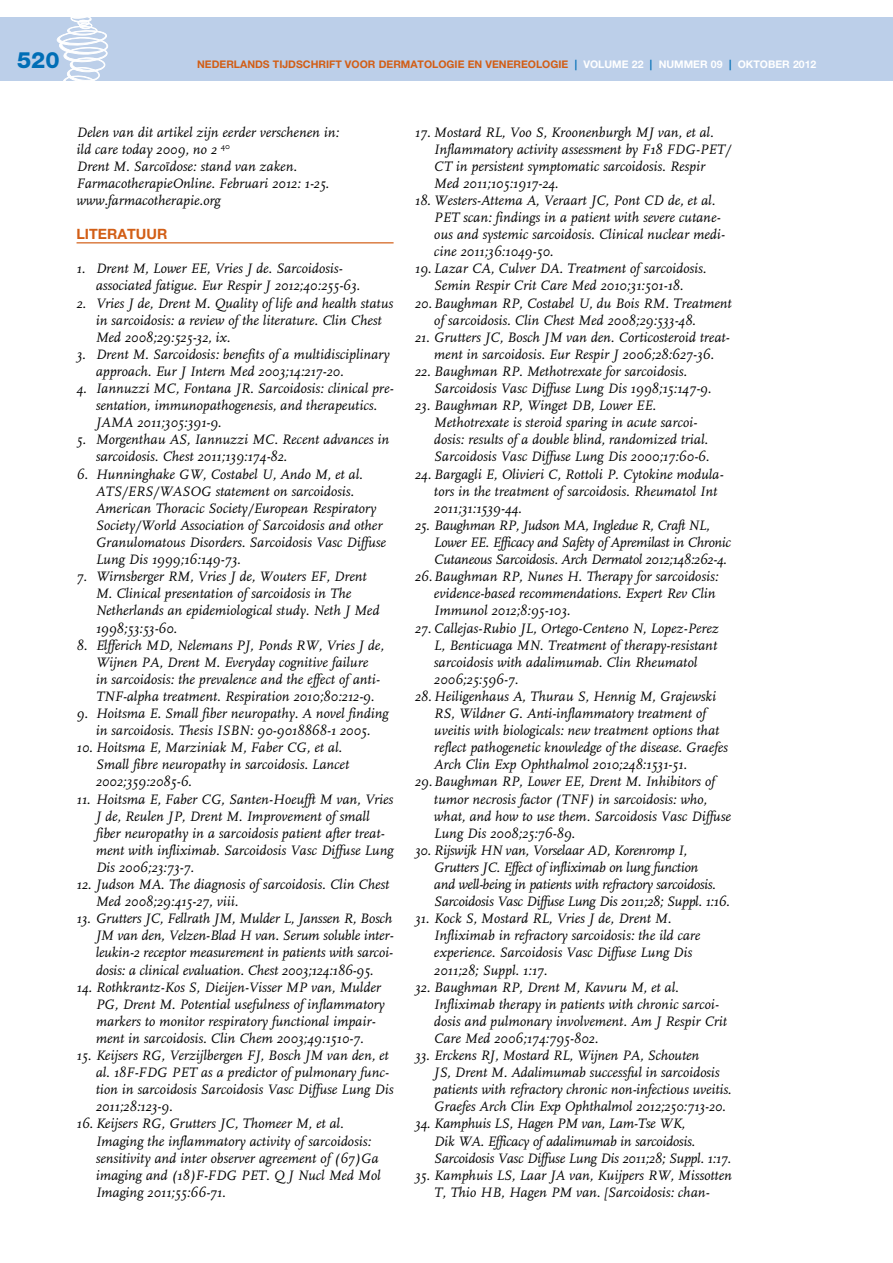
<style>
.page{position:relative;width:893px;height:1263px;background:#fff}
.page>*{position:absolute;margin:0;border:0;box-sizing:border-box;transform-origin:0 0}
.t1{font:800 22.5px "Helvetica Neue";color:#006eb6}
.t2{font:italic 14.25px/17.1px "FF Scala";color:#000}
.t3{font:italic 14.25px/17.1px "FF Scala";letter-spacing:-.02em;color:#000}
.t4{font:700 14.25px "Helvetica Neue";color:#d25e16}
.t5{font:700 10.5px "Helvetica Neue";color:#d25e16}
.s1{color:#006eb6}
.s2{color:#fff}
</style>
<div class="page">
<div style="left:0;top:17px;width:893px;height:64px;background:#bccfe9"></div>
<svg style="left:57px;top:17px;width:51px;height:64px"></svg>
<hr style="left:77px;top:242px;width:317px;height:1px;background:#d25e16">
<h1 class="t1" style="left:17px;top:52px;width:44px">520</h1>
<p class="t5" style="left:197px;top:61px;width:621px">NEDERLANDS TIJDSCHRIFT VOOR DERMATOLOGIE EN VENEREOLOGIE <span class="s1">|</span> <span class="s2">VOLUME 22</span> <span class="s1">|</span> <span class="s2">NUMMER 09</span> <span class="s1">|</span> <span class="s2">OKTOBER 2012</span></p>
<p class="t2" style="left:77px;top:124px;width:264px">Delen van dit artikel zijn eerder verschenen in: ild care today 2009, no 2 <sup>40<br></sup>Drent M. Sarcoïdose: stand van zaken.<br>FarmacotherapieOnline. Februari 2012: 1-25. www.farmacotherapie.org</p>
<p class="t4" style="left:77px;top:229px;width:92px">LITERATUUR</p>
<p class="t2" style="left:96px;top:261px;width:266px;text-indent:-19px">1. Drent M, Lower EE, Vries J de. Sarcoidosis&shy;associated fatigue. Eur Respir J 2012;40:255-63.</p>
<p class="t2" style="left:96px;top:295px;width:299px;text-indent:-19px">2. Vries J de, Drent M. Quality of life and health status in sarcoidosis: a review of the literature. Clin Chest<br>Med 2008;29:525-32, ix.</p>
<p class="t2" style="left:96px;top:346px;width:295px;text-indent:-19px">3. Drent M. Sarcoidosis: benefits of a multidisciplinary approach. Eur J Intern Med 2003;14:217-20.</p>
<p class="t2" style="left:96px;top:381px;width:299px;text-indent:-19px">4. Iannuzzi MC, Fontana JR. Sarcoidosis: clinical pre&shy;sentation, immunopathogenesis, and therapeutics.<br>JAMA 2011;305:391-9.</p>
<p class="t2" style="left:96px;top:432px;width:295px;text-indent:-19px">5. Morgenthau AS, Iannuzzi MC. Recent advances in sarcoidosis. Chest 2011;139:174-82.</p>
<p class="t2" style="left:96px;top:466px;width:292px;text-indent:-19px">6. Hunninghake GW, Costabel U, Ando M, et al.<br>ATS/ERS/WASOG statement on sarcoidosis.<br>American Thoracic Society/European Respiratory Society/World Association of Sarcoidosis and other Granulomatous Disorders. Sarcoidosis Vasc Diffuse Lung Dis 1999;16:149-73.</p>
<p class="t2" style="left:96px;top:569px;width:285px;text-indent:-19px">7. Wirnsberger RM, Vries J de, Wouters EF, Drent M. Clinical presentation of sarcoidosis in The Netherlands an epidemiological study. Neth J Med 1998;53:53-60.</p>
<p class="t2" style="left:96px;top:637px;width:290px;text-indent:-19px">8. Elfferich MD, Nelemans PJ, Ponds RW, Vries J de, Wijnen PA, Drent M. Everyday cognitive failure<br>in sarcoidosis: the prevalence and the effect of anti-TNF-alpha treatment. Respiration 2010;80:212-9.</p>
<p class="t2" style="left:77px;top:706px;width:314px;text-align:center">9. Hoitsma E. Small fiber neuropathy. A novel finding in sarcoidosis. Thesis ISBN: 90-9018868-1 2005.</p>
<p class="t2" style="left:96px;top:740px;width:255px;text-indent:-19px">10. Hoitsma E, Marziniak M, Faber CG, et al.<br>Small fibre neuropathy in sarcoidosis. Lancet<br>2002;359:2085-6.</p>
<p class="t2" style="left:96px;top:791px;width:299px;text-indent:-19px">11. Hoitsma E, Faber CG, Santen-Hoeufft M van, Vries J de, Reulen JP, Drent M. Improvement of small fiber neuropathy in a sarcoidosis patient after treat&shy;ment with infliximab. Sarcoidosis Vasc Diffuse Lung Dis 2006;23:73-7.</p>
<p class="t2" style="left:96px;top:877px;width:295px;text-indent:-19px">12. Judson MA. The diagnosis of sarcoidosis. Clin Chest<br>Med 2008;29:415-27, viii.</p>
<p class="t2" style="left:96px;top:911px;width:299px;text-align:justify;text-indent:-19px">13. Grutters JC, Fellrath JM, Mulder L, Janssen R, Bosch JM van den, Velzen-Blad H van. Serum soluble inter&shy;leukin-2 receptor measurement in patients with sarcoi&shy;dosis: a clinical evaluation. Chest 2003;124:186-95.</p>
<p class="t2" style="left:96px;top:979px;width:290px;text-indent:-19px">14. Rothkrantz-Kos S, Dieijen-Visser MP van, Mulder PG, Drent M. Potential usefulness of inflammatory markers to monitor respiratory functional impair&shy;ment in sarcoidosis. Clin Chem 2003;49:1510-7.</p>
<p class="t2" style="left:96px;top:1048px;width:299px;text-indent:-19px">15. Keijsers RG, Verzijlbergen FJ, Bosch JM van den, et al. 18F-FDG PET as a predictor of pulmonary func&shy;tion in sarcoidosis Sarcoidosis Vasc Diffuse Lung Dis 2011;28:123-9.</p>
<p class="t2" style="left:96px;top:1116px;width:286px;text-indent:-19px">16. Keijsers RG, Grutters JC, Thomeer M, et al.<br>Imaging the inflammatory activity of sarcoidosis: sensitivity and inter observer agreement of (67)Ga imaging and (18)F-FDG PET. Q J Nucl Med Mol Imaging 2011;55:66-71.</p>
<p class="t2" style="left:434px;top:124px;width:298px;text-indent:-19px">17. Mostard RL, Voo S, Kroonenburgh MJ van, et al.<br>Inflammatory activity assessment by F18 FDG-PET/ CT in persistent symptomatic sarcoidosis. Respir Med 2011;105:1917-24.</p>
<p class="t2" style="left:434px;top:193px;width:292px;text-indent:-19px">18. Westers-Attema A, Veraart JC, Pont CD de, et al.<br>PET scan: findings in a patient with severe cutane&shy;ous and systemic sarcoidosis. Clinical nuclear medi&shy;cine 2011;36:1049-50.</p>
<p class="t2" style="left:415px;top:261px;width:293px;text-align:center">19. Lazar CA, Culver DA. Treatment of sarcoidosis.<br>Semin Respir Crit Care Med 2010;31:501-18.</p>
<p class="t2" style="left:434px;top:295px;width:299px;text-indent:-19px">20. Baughman RP, Costabel U, du Bois RM. Treatment of sarcoidosis. Clin Chest Med 2008;29:533-48.</p>
<p class="t2" style="left:415px;top:329px;width:316px;text-align:center">21. Grutters JC, Bosch JM van den. Corticosteroid treat&shy;ment in sarcoidosis. Eur Respir J 2006;28:627-36.</p>
<p class="t2" style="left:434px;top:364px;width:279px;text-indent:-19px">22. Baughman RP. Methotrexate for sarcoidosis.<br>Sarcoidosis Vasc Diffuse Lung Dis 1998;15:147-9.</p>
<p class="t2" style="left:434px;top:398px;width:277px;text-indent:-19px">23. Baughman RP, Winget DB, Lower EE.<br>Methotrexate is steroid sparing in acute sarcoi&shy;dosis: results of a double blind, randomized trial.<br>Sarcoidosis Vasc Diffuse Lung Dis 2000;17:60-6.</p>
<p class="t2" style="left:434px;top:466px;width:291px;text-indent:-19px">24. Bargagli E, Olivieri C, Rottoli P. Cytokine modula&shy;tors in the treatment of sarcoidosis. Rheumatol Int<br>2011;31:1539-44.</p>
<p class="t3" style="left:434px;top:517px;width:298px;text-indent:-19px">25. Baughman RP, Judson MA, Ingledue R, Craft NL,<br>Lower EE. Efficacy and Safety of Apremilast in Chronic<br>Cutaneous Sarcoidosis. Arch Dermatol 2012;148:262-4.</p>
<p class="t2" style="left:434px;top:569px;width:286px;text-indent:-19px">26. Baughman RP, Nunes H. Therapy for sarcoidosis: evidence-based recommendations. Expert Rev Clin<br>Immunol 2012;8:95-103.</p>
<p class="t2" style="left:434px;top:620px;width:286px;text-indent:-19px">27. Callejas-Rubio JL, Ortego-Centeno N, Lopez-Perez L, Benticuaga MN. Treatment of therapy-resistant sarcoidosis with adalimumab. Clin Rheumatol 2006;25:596-7.</p>
<p class="t2" style="left:434px;top:688px;width:295px;text-indent:-19px">28. Heiligenhaus A, Thurau S, Hennig M, Grajewski RS, Wildner G. Anti-inflammatory treatment of uveitis with biologicals: new treatment options that reflect pathogenetic knowledge of the disease. Graefes Arch Clin Exp Ophthalmol 2010;248:1531-51.</p>
<p class="t2" style="left:434px;top:774px;width:298px;text-indent:-19px">29. Baughman RP, Lower EE, Drent M. Inhibitors of tumor necrosis factor (TNF) in sarcoidosis: who, what, and how to use them. Sarcoidosis Vasc Diffuse Lung Dis 2008;25:76-89.</p>
<p class="t3" style="left:434px;top:842px;width:297px;text-indent:-19px">30. Rijswijk HN van, Vorselaar AD, Korenromp I, Grutters JC. Effect of infliximab on lung function<br>and well-being in patients with refractory sarcoidosis.<br>Sarcoidosis Vasc Diffuse Lung Dis 2011;28; Suppl. 1:16.</p>
<p class="t2" style="left:434px;top:911px;width:268px;text-indent:-19px">31. Kock S, Mostard RL, Vries J de, Drent M.<br>Infliximab in refractory sarcoidosis: the ild care experience. Sarcoidosis Vasc Diffuse Lung Dis 2011;28; Suppl. 1:17.</p>
<p class="t2" style="left:434px;top:979px;width:295px;text-indent:-19px">32. Baughman RP, Drent M, Kavuru M, et al.<br>Infliximab therapy in patients with chronic sarcoi&shy;dosis and pulmonary involvement. Am J Respir Crit Care Med 2006;174:795-802.</p>
<p class="t2" style="left:434px;top:1048px;width:299px;text-indent:-19px">33. Erckens RJ, Mostard RL, Wijnen PA, Schouten<br>JS, Drent M. Adalimumab successful in sarcoidosis patients with refractory chronic non-infectious uveitis.<br>Graefes Arch Clin Exp Ophthalmol 2012;250:713-20.</p>
<p class="t2" style="left:434px;top:1116px;width:299px;text-indent:-19px">34. Kamphuis LS, Hagen PM van, Lam-Tse WK,<br>Dik WA. Efficacy of adalimumab in sarcoidosis.<br>Sarcoidosis Vasc Diffuse Lung Dis 2011;28; Suppl. 1:17.</p>
<p class="t2" style="left:415px;top:1167px;width:319px;text-align:center">35. Kamphuis LS, Laar JA van, Kuijpers RW, Missotten<br>T, Thio HB, Hagen PM van. [Sarcoidosis: chan-</p>
</div>
